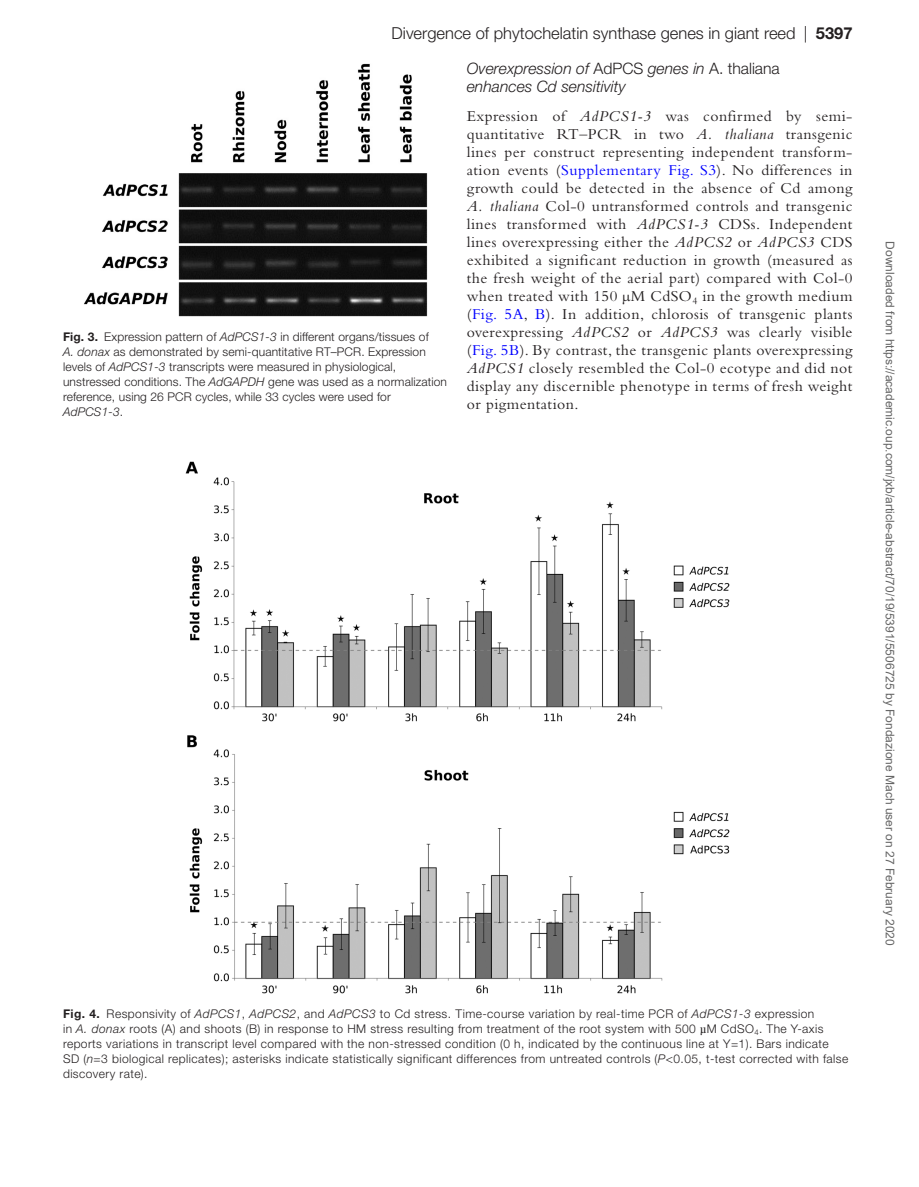
<style>
.page{position:relative;width:919px;height:1187px;background:#fff}
.page>*{position:absolute;margin:0;border:0;box-sizing:border-box;transform-origin:0 0}
.t1{font:300 16.5px "Helvetica Neue LT Std";color:#231f20}
.t2{font:15.75px/18px "Bembo Std";letter-spacing:.03em;color:#231f20;text-align:justify}
.t3{font:italic 300 15.75px/18px "Helvetica Neue LT Std";color:#231f20}
.t4{font:300 12px/15px "Helvetica Neue LT Std";letter-spacing:.035em;color:#231f20}
.t5{font:300 12px/15px "Helvetica Neue LT Std";letter-spacing:.01em;color:#231f20}
.t6{font:12px "Arial";color:#666}
.s1{font-weight:700}
.s2{font-style:normal}
.s3{font-style:italic}
.s4{color:#00f}
.s5{font-family:"Gandhari Unicode";font-weight:400}
</style>
<div class="page">
<img style="left:84px;top:63px;width:344px;height:253px">
<img style="left:186px;top:462px;width:543px;height:531px">
<p class="t1" style="left:391px;top:23px;width:462px">Divergence of phytochelatin synthase genes in giant reed | <span class="s1">5397</span></p>
<p class="t3" style="left:466px;top:59px;width:314px">Overexpression of <span class="s2">AdPCS</span> genes in <span class="s2">A. thaliana </span>enhances Cd sensitivity</p>
<p class="t2" style="left:466px;top:107px;width:387px">Expression of <span class="s3">AdPCS1-3</span> was confirmed by semi&shy;quantitative RT–PCR in two <span class="s3">A. thaliana</span> transgenic lines per construct representing independent transform&shy;ation events (<span class="s4">Supplementary Fig. S3</span>). No differences in growth could be detected in the absence of Cd among <span class="s3">A. thaliana</span> Col-0 untransformed controls and transgenic lines transformed with <span class="s3">AdPCS1-3</span> CDSs. Independent lines overexpressing either the <span class="s3">AdPCS2</span> or <span class="s3">AdPCS3</span> CDS exhibited a significant reduction in growth (measured as the fresh weight of the aerial part) compared with Col-0 when treated with 150 µM CdSO<sub>4</sub> in the growth medium (<span class="s4">Fig. 5A</span>, <span class="s4">B</span>). In addition, chlorosis of transgenic plants overexpressing <span class="s3">AdPCS2</span> or <span class="s3">AdPCS3</span> was clearly visible (<span class="s4">Fig. 5B</span>). By contrast, the transgenic plants overexpressing <span class="s3">AdPCS1</span> closely resembled the Col-0 ecotype and did not display any discernible phenotype in terms of fresh weight or pigmentation.</p>
<p class="t5" style="left:63px;top:328px;width:385px"><span class="s1">Fig. 3.</span> Expression pattern of <span class="s3">AdPCS1-3</span> in different organs/tissues of<br><span class="s3">A. donax</span> as demonstrated by semi-quantitative RT–PCR. Expression levels of <span class="s3">AdPCS1-3</span> transcripts were measured in physiological, unstressed conditions. The <span class="s3">AdGAPDH</span> gene was used as a normalization reference, using 26 PCR cycles, while 33 cycles were used for <span class="s3">AdPCS1-3</span>.</p>
<p class="t4" style="left:63px;top:1005px;width:786px"><span class="s1">Fig. 4.</span> Responsivity of <span class="s3">AdPCS1</span>, <span class="s3">AdPCS2</span>, and <span class="s3">AdPCS3</span> to Cd stress. Time-course variation by real-time PCR of <span class="s3">AdPCS1-3</span> expression<br>in <span class="s3">A. donax</span> roots (A) and shoots (B) in response to HM stress resulting from treatment of the root system with 500 <span class="s5">µ</span>M CdSO<sub>4</sub>. The Y-axis reports variations in transcript level compared with the non-stressed condition (0 h, indicated by the continuous line at Y=1). Bars indicate<br>SD (<span class="s3">n</span>=3 biological replicates); asterisks indicate statistically significant differences from untreated controls (<span class="s3">P</span>&lt;0.05, t-test corrected with false discovery rate).</p>
<p class="t6" style="left:894px;top:241px;width:705px;rotate:90deg">Downloaded from https://academic.oup.com/jxb/article-abstract/70/19/5391/5506725 by Fondazione Mach user on 27 February 2020</p>
</div>
